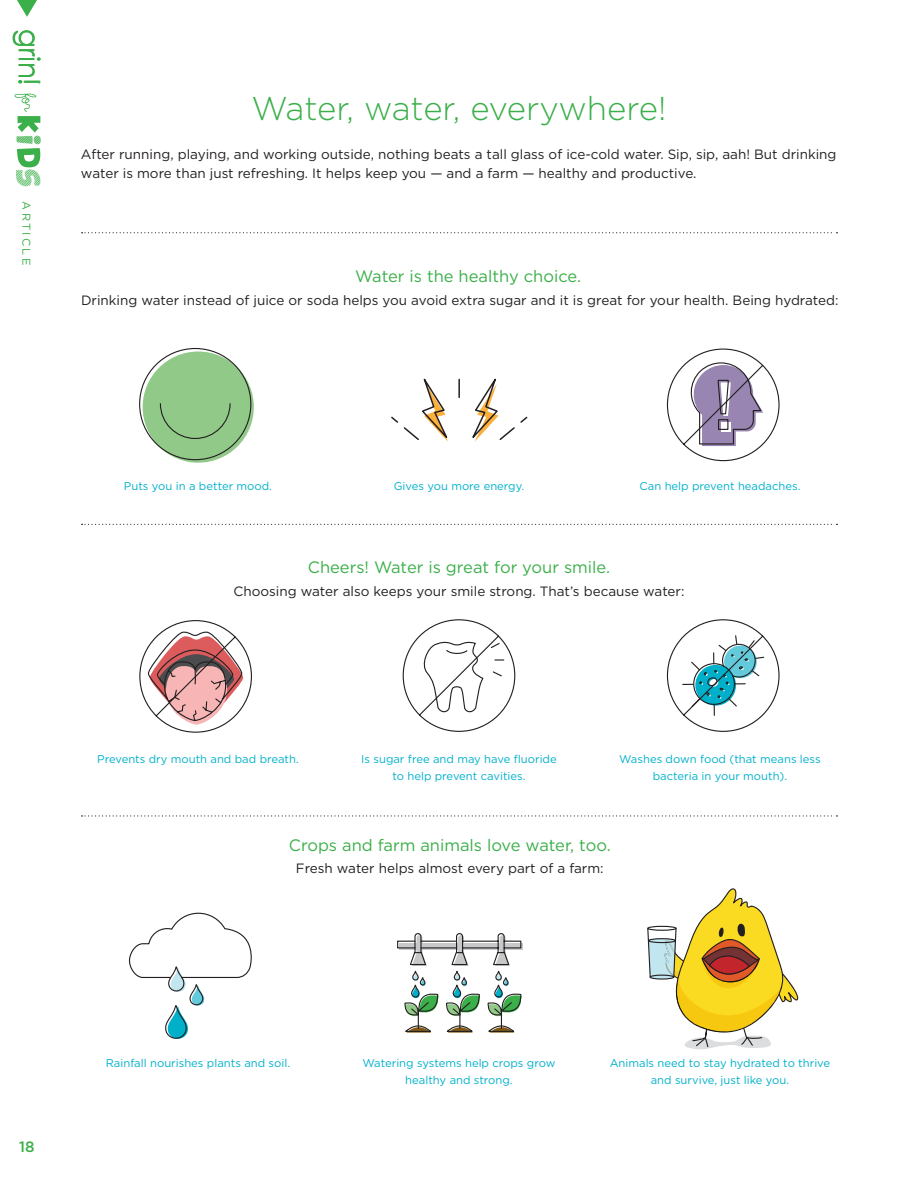
<style>
.page{position:relative;width:918px;height:1188px;background:#fff}
.page>*{position:absolute;margin:0;border:0;box-sizing:border-box;transform-origin:0 0}
.t1{font:300 33px "Gotham";letter-spacing:-.005em;color:#3baf49}
.t2{font:16.5px "Gotham";color:#3baf49}
.t3{font:500 15px "Gotham";color:#3baf49}
.t4{font:13.5px/19.5px "Gotham";color:#231f20}
.t5{font:11.25px/16.5px "Gotham";color:#00b0cb;text-align:center}
.t6{font:11.25px "Gotham";letter-spacing:.2em;color:#3baf49}
</style>
<div class="page">
<svg style="left:13px;top:30px;width:28px;height:54px"></svg>
<svg style="left:15px;top:94px;width:26px;height:92px"></svg>
<svg style="left:17px;top:0;width:20px;height:17px"></svg>
<svg style="left:82px;top:815px;width:755px;height:2px"></svg>
<svg style="left:82px;top:524px;width:755px;height:1px"></svg>
<svg style="left:82px;top:232px;width:755px;height:1px"></svg>
<svg style="left:647px;top:888px;width:151px;height:161px"></svg>
<div style="left:647px;top:926px;width:30px;height:5px;border:1px solid #231f20;border-radius:50%"></div>
<svg style="left:397px;top:933px;width:125px;height:100px"></svg>
<svg style="left:129px;top:913px;width:123px;height:126px"></svg>
<svg style="left:667px;top:619px;width:113px;height:113px"></svg>
<svg style="left:403px;top:619px;width:112px;height:113px"></svg>
<svg style="left:139px;top:620px;width:113px;height:113px"></svg>
<svg style="left:667px;top:349px;width:113px;height:112px"></svg>
<svg style="left:391px;top:379px;width:136px;height:63px"></svg>
<div style="left:143px;top:352px;width:111px;height:111px;background:#91c989;border-radius:50%"></div>
<svg style="left:159px;top:403px;width:72px;height:36px"></svg>
<p class="t6" style="left:34px;top:201px;width:65px;rotate:90deg">ARTICLE</p>
<h1 class="t1" style="left:252px;top:87px;width:416px">Water, water, everywhere!</h1>
<p class="t4" style="left:81px;top:144px;width:757px">After running, playing, and working outside, nothing beats a tall glass of ice-cold water. Sip, sip, aah! But drinking water is more than just refreshing. It helps keep you — and a farm — healthy and productive.</p>
<p class="t2" style="left:355px;top:266px;width:227px">Water is the healthy choice.</p>
<p class="t4" style="left:81px;top:290px;width:759px">Drinking water instead of juice or soda helps you avoid extra sugar and it is great for your health. Being hydrated:</p>
<p class="t5" style="left:124px;top:477px;width:150px">Puts you in a better mood.</p>
<p class="t5" style="left:394px;top:477px;width:132px">Gives you more energy.</p>
<p class="t5" style="left:640px;top:477px;width:162px">Can help prevent headaches.</p>
<p class="t2" style="left:308px;top:557px;width:304px">Cheers! Water is great for your smile.</p>
<p class="t4" style="left:233px;top:581px;width:453px">Choosing water also keeps your smile strong. That’s because water:</p>
<p class="t5" style="left:97px;top:751px;width:203px">Prevents dry mouth and bad breath.</p>
<p class="t5" style="left:361px;top:751px;width:197px">Is sugar free and may have fluoride to help prevent cavities.</p>
<p class="t5" style="left:619px;top:751px;width:203px">Washes down food (that means less bacteria in your mouth).</p>
<p class="t2" style="left:289px;top:835px;width:323px">Crops and farm animals love water, too.</p>
<p class="t4" style="left:296px;top:859px;width:309px">Fresh water helps almost every part of a farm:</p>
<p class="t3" style="left:19px;top:1137px;width:17px">18</p>
<p class="t5" style="left:106px;top:1055px;width:186px">Rainfall nourishes plants and soil.</p>
<p class="t5" style="left:363px;top:1055px;width:194px">Watering systems help crops grow healthy and strong.</p>
<p class="t5" style="left:610px;top:1055px;width:222px">Animals need to stay hydrated to thrive and survive, just like you.</p>
</div>
